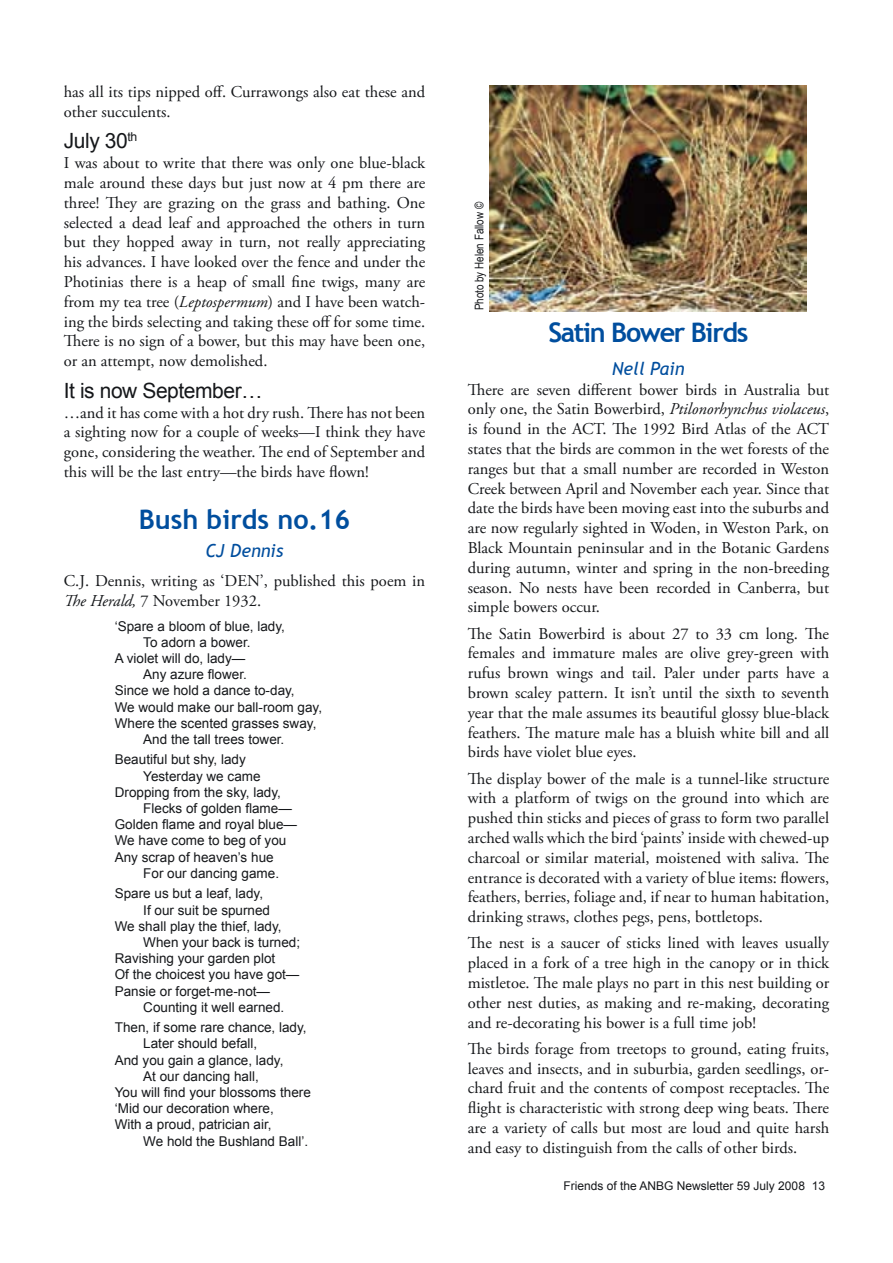
<style>
.page{position:relative;width:893px;height:1263px;background:#fff}
.page>*{position:absolute;margin:0;border:0;box-sizing:border-box;transform-origin:0 0}
.t1{font:700 27px "Trebuchet MS";letter-spacing:-.05em;color:#004e9e}
.t2{font:700 27px "Trebuchet MS";color:#004e9e}
.t3{font:21px "Arial";letter-spacing:-.02em;color:#15171a}
.t4{font:italic 18px "Trebuchet MS";color:#004e9e}
.t5{font:16.5px/19.8px "Adobe Garamond Pro";color:#15171a;text-align:justify}
.t6{font:13.5px "Arial";color:#15171a}
.t7{font:12px "Arial";color:#15171a}
.t8{font:12px "Arial Narrow";color:#15171a}
.s1{font-style:italic}
</style>
<div class="page">
<img style="left:489px;top:85px;width:317px;height:227px">
<p class="t5" style="left:64px;top:82px;width:363px">has all its tips nipped off. Currawongs also eat these and other succulents.</p>
<p class="t3" style="left:64px;top:129px;width:75px">July 30<sup>th</sup></p>
<p class="t5" style="left:64px;top:154px;width:363px">I was about to write that there was only one blue-black male around these days but just now at 4 pm there are three! They are grazing on the grass and bathing. One selected a dead leaf and approached the others in turn but they hopped away in turn, not really appreciating his advances. I have looked over the fence and under the Photinias there is a heap of small fine twigs, many are from my tea tree (<span class="s1">Leptospermum</span>) and I have been watch&shy;ing the birds selecting and taking these off for some time.<br>There is no sign of a bower, but this may have been one, or an attempt, now demolished.</p>
<p class="t3" style="left:64px;top:379px;width:200px">It is now September…</p>
<p class="t5" style="left:64px;top:403px;width:363px">…and it has come with a hot dry rush. There has not been a sighting now for a couple of weeks—I think they have gone, considering the weather. The end of September and this will be the last entry—the birds have flown!</p>
<h1 class="t2" style="left:139px;top:502px;width:213px">Bush birds no.16</h1>
<p class="t4" style="left:206px;top:540px;width:79px">CJ Dennis</p>
<p class="t5" style="left:64px;top:571px;width:363px">C.J. Dennis, writing as ‘DEN’, published this poem in<br><span class="s1">The Herald,</span> 7 November 1932.</p>
<p class="t6" style="left:115px;top:618px;width:172px">‘Spare a bloom of blue, lady,</p>
<p class="t6" style="left:143px;top:634px;width:109px">To adorn a bower.</p>
<p class="t6" style="left:115px;top:651px;width:132px">A violet will do, lady—</p>
<p class="t6" style="left:143px;top:667px;width:105px">Any azure flower.</p>
<p class="t6" style="left:115px;top:683px;width:181px">Since we hold a dance to-day,</p>
<p class="t6" style="left:115px;top:699px;width:209px">We would make our ball-room gay,</p>
<p class="t6" style="left:115px;top:715px;width:203px">Where the scented grasses sway,</p>
<p class="t6" style="left:143px;top:732px;width:143px">And the tall trees tower.</p>
<p class="t6" style="left:115px;top:752px;width:133px">Beautiful but shy, lady</p>
<p class="t6" style="left:143px;top:768px;width:119px">Yesterday we came</p>
<p class="t6" style="left:115px;top:784px;width:168px">Dropping from the sky, lady,</p>
<p class="t6" style="left:143px;top:801px;width:150px">Flecks of golden flame—</p>
<p class="t6" style="left:115px;top:817px;width:184px">Golden flame and royal blue—</p>
<p class="t6" style="left:115px;top:833px;width:173px">We have come to beg of you</p>
<p class="t6" style="left:115px;top:849px;width:160px">Any scrap of heaven’s hue</p>
<p class="t6" style="left:143px;top:865px;width:137px">For our dancing game.</p>
<p class="t6" style="left:115px;top:886px;width:150px">Spare us but a leaf, lady,</p>
<p class="t6" style="left:143px;top:902px;width:128px">If our suit be spurned</p>
<p class="t6" style="left:115px;top:918px;width:168px">We shall play the thief, lady,</p>
<p class="t6" style="left:143px;top:934px;width:158px">When your back is turned;</p>
<p class="t6" style="left:115px;top:951px;width:162px">Ravishing your garden plot</p>
<p class="t6" style="left:115px;top:967px;width:186px">Of the choicest you have got—</p>
<p class="t6" style="left:115px;top:983px;width:157px">Pansie or forget-me-not—</p>
<p class="t6" style="left:143px;top:999px;width:143px">Counting it well earned.</p>
<p class="t6" style="left:115px;top:1020px;width:193px">Then, if some rare chance, lady,</p>
<p class="t6" style="left:143px;top:1036px;width:116px">Later should befall,</p>
<p class="t6" style="left:115px;top:1052px;width:170px">And you gain a glance, lady,</p>
<p class="t6" style="left:143px;top:1068px;width:117px">At our dancing hall,</p>
<p class="t6" style="left:115px;top:1085px;width:198px">You will find your blossoms there</p>
<p class="t6" style="left:115px;top:1101px;width:161px">‘Mid our decoration where,</p>
<p class="t6" style="left:115px;top:1117px;width:158px">With a proud, patrician air,</p>
<p class="t6" style="left:143px;top:1133px;width:166px">We hold the Bushland Ball’.</p>
<p class="t8" style="left:471px;top:310px;width:110px;rotate:-90deg">Photo by Helen Fallow ©</p>
<h1 class="t1" style="left:548px;top:316px;width:202px">Satin Bower Birds</h1>
<p class="t4" style="left:612px;top:358px;width:74px">Nell Pain</p>
<p class="t5" style="left:468px;top:380px;width:363px">There are seven different bower birds in Australia but only one, the Satin Bowerbird, <span class="s1">Ptilonorhynchus violaceus</span>, is found in the ACT. The 1992 Bird Atlas of the ACT states that the birds are common in the wet forests of the ranges but that a small number are recorded in Weston Creek between April and November each year. Since that date the birds have been moving east into the suburbs and are now regularly sighted in Woden, in Weston Park, on Black Mountain peninsular and in the Botanic Gardens during autumn, winter and spring in the non-breeding season. No nests have been recorded in Canberra, but simple bowers occur.</p>
<p class="t5" style="left:468px;top:624px;width:363px">The Satin Bowerbird is about 27 to 33 cm long. The females and immature males are olive grey-green with rufus brown wings and tail. Paler under parts have a brown scaley pattern. It isn’t until the sixth to seventh year that the male assumes its beautiful glossy blue-black feathers. The mature male has a bluish white bill and all birds have violet blue eyes.</p>
<p class="t5" style="left:468px;top:769px;width:363px">The display bower of the male is a tunnel-like structure with a platform of twigs on the ground into which are pushed thin sticks and pieces of grass to form two parallel arched walls which the bird ‘paints’ inside with chewed-up charcoal or similar material, moistened with saliva. The entrance is decorated with a variety of blue items: flowers, feathers, berries, foliage and, if near to human habitation, drinking straws, clothes pegs, pens, bottletops.</p>
<p class="t5" style="left:468px;top:934px;width:363px">The nest is a saucer of sticks lined with leaves usually placed in a fork of a tree high in the canopy or in thick mistletoe. The male plays no part in this nest building or other nest duties, as making and re-making, decorating and re-decorating his bower is a full time job!</p>
<p class="t5" style="left:468px;top:1039px;width:363px">The birds forage from treetops to ground, eating fruits, leaves and insects, and in suburbia, garden seedlings, or&shy;chard fruit and the contents of compost receptacles. The flight is characteristic with strong deep wing beats. There are a variety of calls but most are loud and quite harsh and easy to distinguish from the calls of other birds.</p>
<p class="t7" style="left:563px;top:1178px;width:263px">Friends of the ANBG Newsletter 59 July 2008 13</p>
</div>
